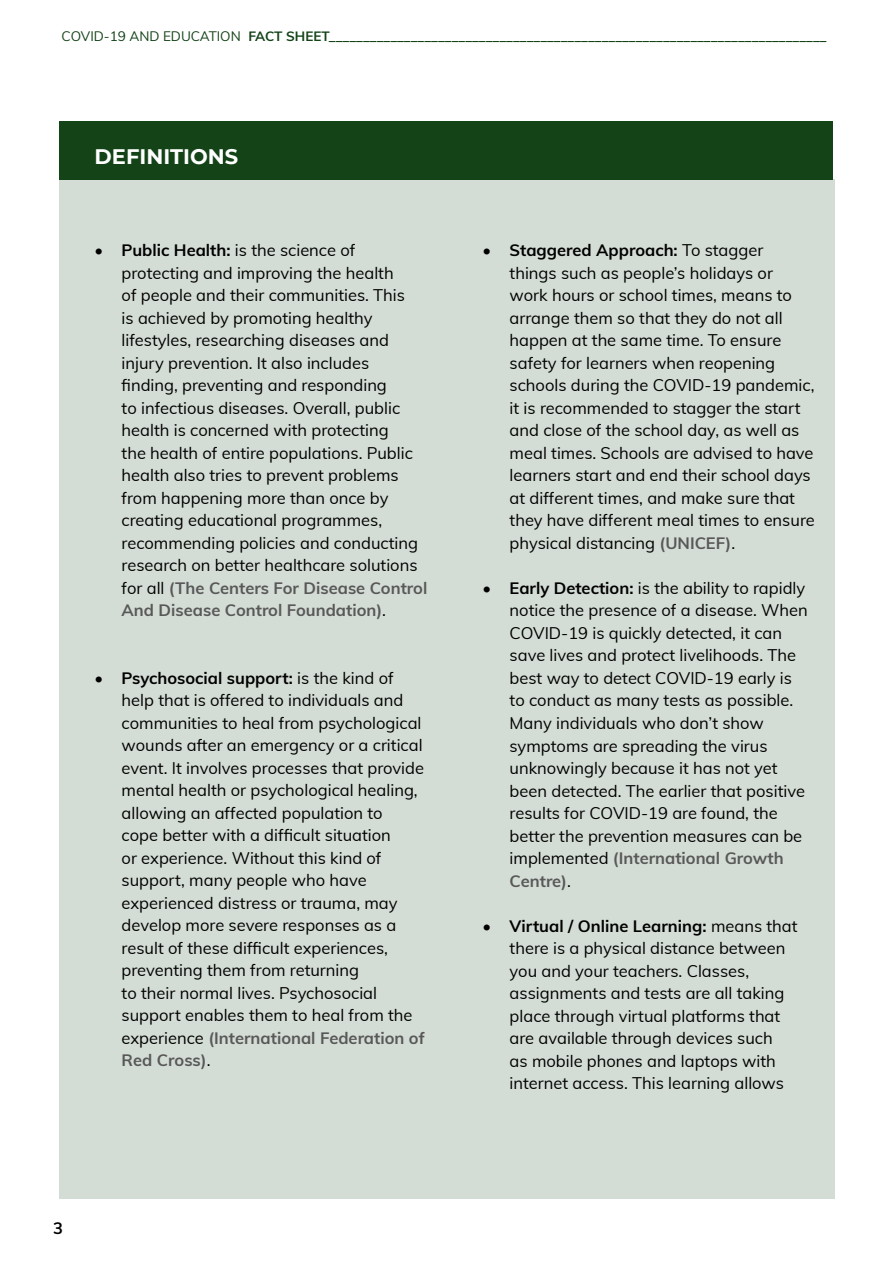
<style>
.page{position:relative;width:893px;height:1263px;background:#fff}
.page>*{position:absolute;margin:0;border:0;box-sizing:border-box;transform-origin:0 0}
.t1{font:700 21px "Montserrat";color:#fff}
.t2{font:16.5px/22.5px "Muli";color:#000}
.t3{font:700 16.5px "Muli";color:#000}
.t4{font:700 13.5px "Muli";color:#134317}
.s1{font-weight:400}
.s2{font-weight:700}
.s3{font-weight:700;color:#585858}
</style>
<div class="page">
<div style="left:59px;top:179px;width:775px;height:1020px;background:#d4ddd5"></div>
<div style="left:60px;top:121px;width:773px;height:58px;background:#134317"></div>
<p class="t4" style="left:62px;top:26px;width:766px"><span class="s1">COVID-19 AND EDUCATION</span> FACT SHEET_________________________________________________________________________</p>
<p class="t1" style="left:95px;top:141px;width:145px">DEFINITIONS</p>
<p class="t2" style="left:122px;top:238px;width:307px;text-indent:-27px"><span class="s2">• Public Health:</span> is the science of protecting and improving the health<br>of people and their communities. This<br>is achieved by promoting healthy lifestyles, researching diseases and injury prevention. It also includes finding, preventing and responding<br>to infectious diseases. Overall, public health is concerned with protecting<br>the health of entire populations. Public health also tries to prevent problems from happening more than once by creating educational programmes, recommending policies and conducting research on better healthcare solutions for all <span class="s3">(The Centers For Disease Control And Disease Control Foundation)</span>.</p>
<p class="t2" style="left:122px;top:666px;width:305px;text-indent:-27px"><span class="s2">• Psychosocial support:</span> is the kind of help that is offered to individuals and communities to heal from psychological wounds after an emergency or a critical event. It involves processes that provide mental health or psychological healing, allowing an affected population to<br>cope better with a difficult situation<br>or experience. Without this kind of support, many people who have experienced distress or trauma, may develop more severe responses as a result of these difficult experiences, preventing them from returning<br>to their normal lives. Psychosocial support enables them to heal from the experience <span class="s3">(International Federation of Red Cross)</span>.</p>
<p class="t3" style="left:53px;top:1216px;width:11px">3</p>
<p class="t2" style="left:510px;top:238px;width:307px;text-indent:-27px"><span class="s2">• Staggered Approach:</span> To stagger<br>things such as people’s holidays or work hours or school times, means to arrange them so that they do not all happen at the same time. To ensure safety for learners when reopening schools during the COVID-19 pandemic, it is recommended to stagger the start and close of the school day, as well as meal times. Schools are advised to have learners start and end their school days at different times, and make sure that they have different meal times to ensure physical distancing <span class="s3">(UNICEF)</span>.</p>
<p class="t2" style="left:510px;top:576px;width:300px;text-indent:-27px"><span class="s2">• Early Detection:</span> is the ability to rapidly notice the presence of a disease. When COVID-19 is quickly detected, it can save lives and protect livelihoods. The best way to detect COVID-19 early is to conduct as many tests as possible.<br>Many individuals who don’t show symptoms are spreading the virus unknowingly because it has not yet been detected. The earlier that positive results for COVID-19 are found, the better the prevention measures can be implemented <span class="s3">(International Growth Centre)</span>.</p>
<p class="t2" style="left:510px;top:913px;width:290px;text-indent:-27px"><span class="s2">• Virtual / Online Learning:</span> means that there is a physical distance between you and your teachers. Classes, assignments and tests are all taking place through virtual platforms that are available through devices such<br>as mobile phones and laptops with internet access. This learning allows</p>
</div>
